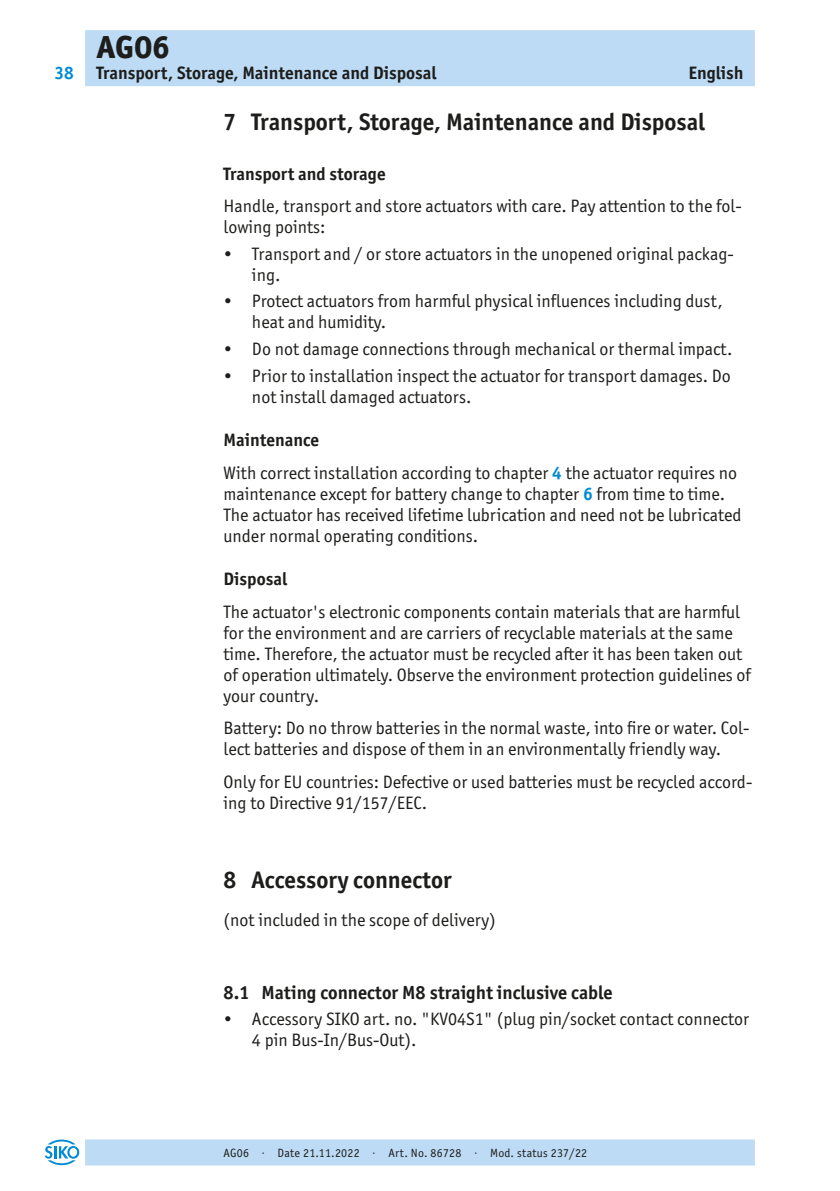
<style>
.page{position:relative;width:840px;height:1191px;background:#fff}
.page>*{position:absolute;margin:0;border:0;box-sizing:border-box;transform-origin:0 0}
.t1{font:800 32px "Officina Sans ITC Pro";color:#1d1d1b}
.t2{font:700 24px "Officina Sans ITC Pro";color:#1d1d1b}
.t3{font:700 19px "Officina Sans ITC Pro";color:#1d1d1b}
._03__Fliesstext{font:18px/21px "Officina Sans ITC Pro";color:#1d1d1b}
._02__Ueberschrift{font:700 18px "Officina Sans ITC Pro";color:#1d1d1b}
.t4{font:700 18px "Officina Sans ITC Pro";color:#008bd2}
.t5{font:12px "Officina Sans ITC Pro";letter-spacing:.02em;color:#1d1d1b}
.s1{font-weight:700;color:#008bd2}
</style>
<div class="page">
<div style="left:85px;top:30px;width:669px;height:56px;background:#bddbf5"></div>
<div style="left:85px;top:1139px;width:669px;height:26px;background:#bddbf5"></div>
<svg style="left:45px;top:1139px;width:34px;height:26px"></svg>
<p class="t4" style="left:54px;top:62px;width:21px">38</p>
<h1 class="t1" style="left:96px;top:26px;width:75px">AG06</h1>
<p class="_02__Ueberschrift" style="left:96px;top:62px;width:341px">Transport, Storage, Maintenance and Disposal</p>
<p class="_02__Ueberschrift" style="left:688px;top:62px;width:57px">English</p>
<p class="t2" style="left:223px;top:107px;width:482px">7 Transport, Storage, Maintenance and Disposal</p>
<p class="_02__Ueberschrift" style="left:223px;top:162px;width:163px">Transport and storage</p>
<p class="_03__Fliesstext" style="left:223px;top:195px;width:519px">Handle, transport and store actuators with care. Pay attention to the fol&shy;lowing points:</p>
<p class="_03__Fliesstext" style="left:252px;top:243px;width:483px;text-indent:-28px">• Transport and / or store actuators in the unopened original packag&shy;ing.</p>
<p class="_03__Fliesstext" style="left:252px;top:291px;width:472px;text-indent:-28px">• Protect actuators from harmful physical influences including dust, heat and humidity.</p>
<p class="_03__Fliesstext" style="left:223px;top:338px;width:510px">• Do not damage connections through mechanical or thermal impact.</p>
<p class="_03__Fliesstext" style="left:252px;top:365px;width:480px;text-indent:-28px">• Prior to installation inspect the actuator for transport damages. Do not install damaged actuators.</p>
<p class="_02__Ueberschrift" style="left:223px;top:429px;width:97px">Maintenance</p>
<p class="_03__Fliesstext" style="left:223px;top:462px;width:519px">With correct installation according to chapter <span class="s1">4</span> the actuator requires no maintenance except for battery change to chapter <span class="s1">6</span> from time to time.<br>The actuator has received lifetime lubrication and need not be lubricated under normal operating conditions.</p>
<p class="_02__Ueberschrift" style="left:223px;top:568px;width:65px">Disposal</p>
<p class="_03__Fliesstext" style="left:223px;top:601px;width:528px">The actuator's electronic components contain materials that are harmful for the environment and are carriers of recyclable materials at the same time. Therefore, the actuator must be recycled after it has been taken out of operation ultimately. Observe the environment protection guidelines of your country.</p>
<p class="_03__Fliesstext" style="left:223px;top:717px;width:527px">Battery: Do no throw batteries in the normal waste, into fire or water. Col&shy;lect batteries and dispose of them in an environmentally friendly way.</p>
<p class="_03__Fliesstext" style="left:223px;top:771px;width:530px">Only for EU countries: Defective or used batteries must be recycled accord&shy;ing to Directive 91/157/EEC.</p>
<p class="t2" style="left:223px;top:864px;width:229px">8 Accessory connector</p>
<p class="_03__Fliesstext" style="left:223px;top:909px;width:274px">(not included in the scope of delivery)</p>
<p class="t3" style="left:223px;top:980px;width:390px">8.1 Mating connector M8 straight inclusive cable</p>
<p class="_03__Fliesstext" style="left:252px;top:1008px;width:498px;text-indent:-28px">• Accessory SIKO art. no. "KV04S1" (plug pin/socket contact connector<br>4 pin Bus-In/Bus-Out).</p>
<p class="t5" style="left:223px;top:1145px;width:365px">AG06 · Date 21.11.2022 · Art. No. 86728 · Mod. status 237/22</p>
</div>
